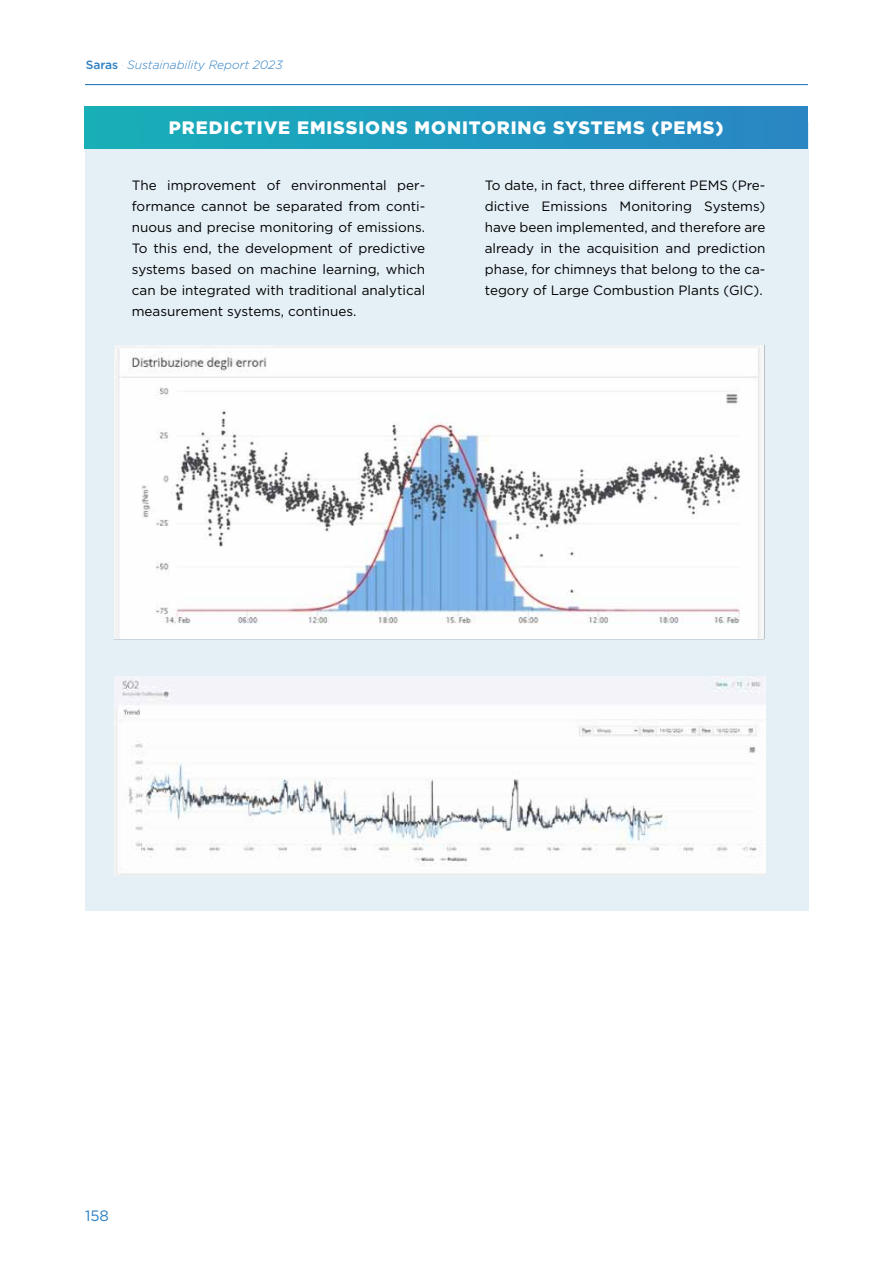
<style>
.page{position:relative;width:893px;height:1263px;background:#fff}
.page>*{position:absolute;margin:0;border:0;box-sizing:border-box;transform-origin:0 0}
.t1{font:900 18px "Gotham";letter-spacing:.05em;color:#fff}
.t2{font:15px "Gotham";color:#2e7fc2}
.t3{font:13.5px/21px "Gotham";color:#000;text-align:justify}
.t4{font:italic 300 12px "Gotham";color:#2e7fc2}
.s1{font-weight:500;font-style:normal}
.s2{font-weight:100;font-style:normal}
</style>
<div class="page">
<hr style="left:85px;top:84px;width:723px;height:1px;background:#2e7fc2">
<div style="left:85px;top:122px;width:723px;height:789px;background:#e4eff6"></div>
<div style="left:85px;top:106px;width:723px;height:43px;background:linear-gradient(to right,#16b0b8,#2986c4)"></div>
<img style="left:115px;top:345px;width:650px;height:294px">
<img style="left:115px;top:676px;width:650px;height:200px">
<p class="t4" style="left:86px;top:57px;width:198px"><span class="s1">Saras</span> <span class="s2">∙</span> Sustainability Report 2023</p>
<h1 class="t1" style="left:169px;top:115px;width:556px">PREDICTIVE EMISSIONS MONITORING SYSTEMS (PEMS)</h1>
<p class="t3" style="left:132px;top:174px;width:295px">The improvement of environmental per&shy;formance cannot be separated from conti&shy;nuous and precise monitoring of emissions.<br>To this end, the development of predictive systems based on machine learning, which can be integrated with traditional analytical measurement systems, continues.</p>
<p class="t3" style="left:485px;top:174px;width:282px">To date, in fact, three different PEMS (Pre&shy;dictive Emissions Monitoring Systems) have been implemented, and therefore are already in the acquisition and prediction phase, for chimneys that belong to the ca&shy;tegory of Large Combustion Plants (GIC).</p>
<p class="t2" style="left:85px;top:1206px;width:25px">158</p>
</div>
